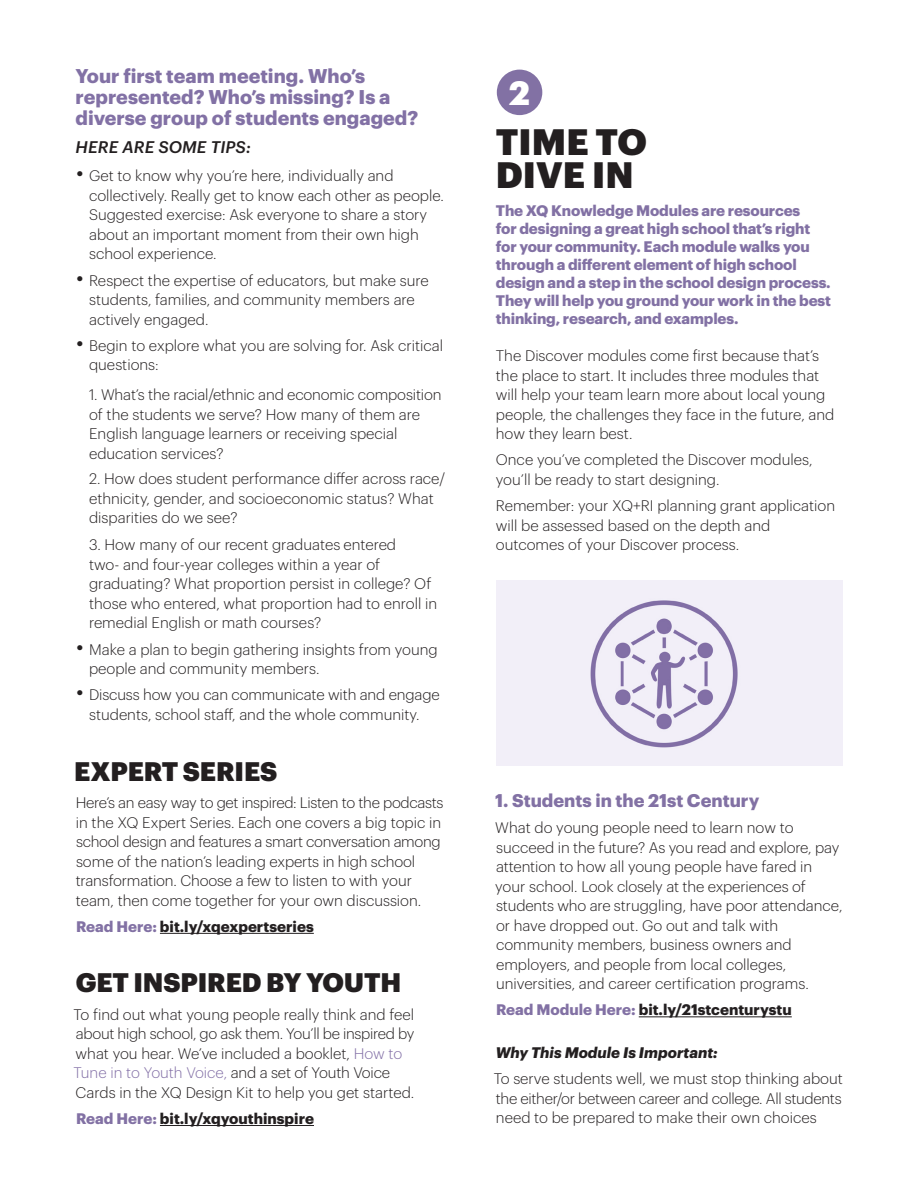
<style>
.page{position:relative;width:918px;height:1188px;background:#fff}
.page>*{position:absolute;margin:0;border:0;box-sizing:border-box;transform-origin:0 0}
.t1{font:900 36px "Graphik";letter-spacing:.005em;color:#231f20}
.t2{font:900 33px "Graphik";color:#fff}
.t3{font:900 26.25px "Graphik";letter-spacing:-.005em;color:#231f20}
.t4{font:700 19.5px/21px "Graphik";color:#8271a5}
.t5{font:700 18px "Graphik";color:#8271a4}
.t6{font:italic 500 16.5px "Graphik";letter-spacing:.005em;color:#231f20}
.t7{font:300 15px/19.5px "Graphik";color:#231f20}
.t8{font:700 15px/18px "Graphik";letter-spacing:-.01em;color:#8271a4}
.t9{font:700 15px "Graphik";color:#231f20}
.t10{font:italic 700 15px "Graphik";color:#231f20}
.s1{font-size:24px}
.s2{color:#8271a4}
.s3{color:#826fa6}
</style>
<div class="page">
<hr style="left:160px;top:933px;width:154px;height:1px;background:#231f20">
<hr style="left:160px;top:1125px;width:154px;height:1px;background:#231f20">
<div style="left:497px;top:70px;width:45px;height:45px;background:#8271a4;border-radius:50%"></div>
<div style="left:496px;top:580px;width:346px;height:186px;background:#f2eff8"></div>
<img style="left:590px;top:600px;width:148px;height:148px">
<hr style="left:639px;top:1016px;width:153px;height:1px;background:#231f20">
<p class="t4" style="left:76px;top:63px;width:344px">Your first team meeting. Who’s represented? Who’s missing? Is a diverse group of students engaged?</p>
<p class="t6" style="left:76px;top:135px;width:177px">HERE ARE SOME TIPS:</p>
<p class="t7" style="left:89px;top:165px;width:356px;text-indent:-13px"><span class="s1">•</span> Get to know why you’re here, individually and collectively. Really get to know each other as people.<br>Suggested exercise: Ask everyone to share a story about an important moment from their own high school experience.</p>
<p class="t7" style="left:89px;top:269px;width:341px;text-indent:-13px"><span class="s1">•</span> Respect the expertise of educators, but make sure students, families, and community members are actively engaged.</p>
<p class="t7" style="left:89px;top:334px;width:355px;text-indent:-13px"><span class="s1">•</span> Begin to explore what you are solving for. Ask critical questions:</p>
<p class="t7" style="left:89px;top:384px;width:354px">1. What’s the racial/ethnic and economic composition of the students we serve? How many of them are English language learners or receiving special education services?</p>
<p class="t7" style="left:89px;top:468px;width:358px">2. How does student performance differ across race/ ethnicity, gender, and socioeconomic status? What disparities do we see?</p>
<p class="t7" style="left:89px;top:534px;width:350px">3. How many of our recent graduates entered<br>two- and four-year colleges within a year of graduating? What proportion persist in college? Of those who entered, what proportion had to enroll in remedial English or math courses?</p>
<p class="t7" style="left:89px;top:638px;width:350px;text-indent:-13px"><span class="s1">•</span> Make a plan to begin gathering insights from young people and community members.</p>
<p class="t7" style="left:76px;top:684px;width:365px;text-align:center"><span class="s1">•</span> Discuss how you can communicate with and engage students, school staff, and the whole community.</p>
<p class="t3" style="left:74px;top:751px;width:205px">EXPERT SERIES</p>
<p class="t7" style="left:76px;top:792px;width:369px">Here’s an easy way to get inspired: Listen to the podcasts in the XQ Expert Series. Each one covers a big topic in school design and features a smart conversation among some of the nation’s leading experts in high school transformation. Choose a few to listen to with your team, then come together for your own discussion.</p>
<p class="t9" style="left:76px;top:915px;width:239px"><span class="s2">Read Here:</span> bit.ly/xqexpertseries</p>
<p class="t3" style="left:76px;top:962px;width:327px">GET INSPIRED BY YOUTH</p>
<p class="t7" style="left:74px;top:1003px;width:342px">To find out what young people really think and feel about high school, go ask them. You’ll be inspired by what you hear. We’ve included a booklet, <span class="s3">How to Tune in to Youth Voice,</span> and a set of Youth Voice Cards in the XQ Design Kit to help you get started.</p>
<p class="t9" style="left:76px;top:1107px;width:239px"><span class="s2">Read Here:</span> bit.ly/xqyouthinspire</p>
<p class="t2" style="left:509px;top:67px;width:22px">2</p>
<p class="t1" style="left:496px;top:114px;width:153px">TIME TO</p>
<p class="t1" style="left:496px;top:147px;width:140px">DIVE IN</p>
<p class="t8" style="left:496px;top:200px;width:337px">The XQ Knowledge Modules are resources<br>for designing a great high school that’s right for your community. Each module walks you through a different element of high school design and a step in the school design process.<br>They will help you ground your work in the best thinking, research, and examples.</p>
<p class="t7" style="left:496px;top:345px;width:340px">The Discover modules come first because that’s the place to start. It includes three modules that will help your team learn more about local young people, the challenges they face in the future, and how they learn best.</p>
<p class="t7" style="left:496px;top:449px;width:318px">Once you’ve completed the Discover modules, you’ll be ready to start designing.</p>
<p class="t7" style="left:496px;top:495px;width:341px">Remember: your XQ+RI planning grant application will be assessed based on the depth and outcomes of your Discover process.</p>
<p class="t5" style="left:495px;top:786px;width:266px">1. Students in the 21st Century</p>
<p class="t7" style="left:495px;top:817px;width:349px">What do young people need to learn now to succeed in the future? As you read and explore, pay attention to how all young people have fared in your school. Look closely at the experiences of students who are struggling, have poor attendance, or have dropped out. Go out and talk with community members, business owners and employers, and people from local colleges, universities, and career certification programs.</p>
<p class="t9" style="left:496px;top:998px;width:297px"><span class="s2">Read Module Here:</span> bit.ly/21stcenturystu</p>
<p class="t10" style="left:496px;top:1041px;width:223px">Why This Module Is Important:</p>
<p class="t7" style="left:494px;top:1068px;width:351px;text-align:justify">To serve students well, we must stop thinking about the either/or between career and college. All students need to be prepared to make their own choices</p>
</div>
